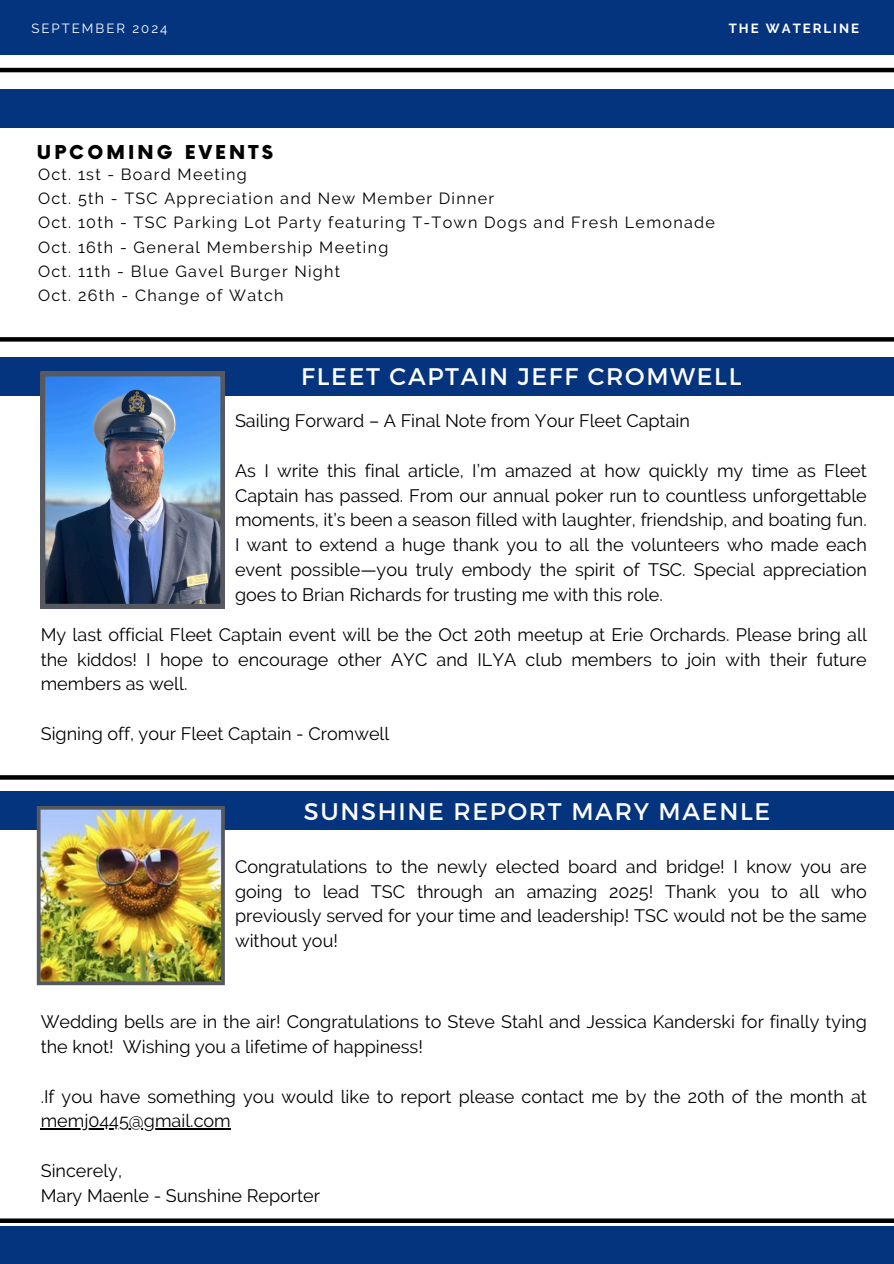
<style>
.page{position:relative;width:894px;height:1264px;background:#fff}
.page>*{position:absolute;margin:0;border:0;box-sizing:border-box;transform-origin:0 0}
.t1{font:24px "Montserrat";letter-spacing:.07em;color:#fff}
.t2{font:900 18.6px "Now";letter-spacing:.17em;color:#000}
.t3{font:18px/24.8px "Raleway";color:#000;text-align:justify}
.t4{font:16.05px/24.2px "Raleway";letter-spacing:.08em;color:#000}
.t5{font:13.2px "Raleway";letter-spacing:.15em;color:#fff}
.t6{font:700 13.2px "Raleway";letter-spacing:.15em;color:#fff}
</style>
<div class="page">
<div style="left:0;top:357px;width:893px;height:38px;background:#05347e"></div>
<div style="left:0;top:1226px;width:893px;height:37px;background:#05347e"></div>
<svg style="left:0;top:337px;width:893px;height:4px;fill:#000"></svg>
<div style="left:0;top:0;width:893px;height:54px;background:#05347e"></div>
<svg style="left:0;top:1218px;width:893px;height:4px;fill:#000"></svg>
<svg style="left:0;top:775px;width:893px;height:4px;fill:#000"></svg>
<div style="left:0;top:791px;width:893px;height:38px;background:#05347e"></div>
<img style="left:37px;top:806px;width:188px;height:179px">
<img style="left:41px;top:372px;width:184px;height:236px">
<hr style="left:41px;top:1128px;width:190px;height:1px;background:#000">
<div style="left:0;top:89px;width:893px;height:38px;background:#05347e"></div>
<hr style="left:0;top:68px;width:893px;height:4px;background:#000">
<p class="t5" style="left:31px;top:21px;width:137px">SEPTEMBER 2024</p>
<h5 class="t6" style="left:728px;top:21px;width:132px">THE WATERLINE</h5>
<h3 class="t2" style="left:37px;top:142px;width:238px">UPCOMING EVENTS</h3>
<p class="t4" style="left:38px;top:162px;width:678px">Oct. 1st - Board Meeting<br>Oct. 5th - TSC Appreciation and New Member Dinner<br>Oct. 10th - TSC Parking Lot Party featuring T-Town Dogs and Fresh Lemonade Oct. 16th - General Membership Meeting<br>Oct. 11th - Blue Gavel Burger Night<br>Oct. 26th - Change of Watch</p>
<h3 class="t1" style="left:301px;top:360px;width:441px">FLEET CAPTAIN JEFF CROMWELL</h3>
<h3 class="t3" style="left:235px;top:408px;width:456px">Sailing Forward – A Final Note from Your Fleet Captain</h3>
<h3 class="t3" style="left:235px;top:458px;width:633px">As I write this final article, I’m amazed at how quickly my time as Fleet Captain has passed. From our annual poker run to countless unforgettable moments, it’s been a season filled with laughter, friendship, and boating fun.<br>I want to extend a huge thank you to all the volunteers who made each event possible—you truly embody the spirit of TSC. Special appreciation goes to Brian Richards for trusting me with this role.</h3>
<h1 class="t3" style="left:41px;top:622px;width:827px">My last official Fleet Captain event will be the Oct 20th meetup at Erie Orchards. Please bring all the kiddos! I hope to encourage other AYC and ILYA club members to join with their future members as well.</h1>
<p class="t3" style="left:41px;top:721px;width:350px">Signing off, your Fleet Captain - Cromwell</p>
<h3 class="t1" style="left:304px;top:796px;width:468px">SUNSHINE REPORT MARY MAENLE</h3>
<h3 class="t3" style="left:235px;top:854px;width:633px">Congratulations to the newly elected board and bridge! I know you are going to lead TSC through an amazing 2025! Thank you to all who previously served for your time and leadership! TSC would not be the same without you!</h3>
<h1 class="t3" style="left:41px;top:1009px;width:827px">Wedding bells are in the air! Congratulations to Steve Stahl and Jessica Kanderski for finally tying the knot! Wishing you a lifetime of happiness!</h1>
<p class="t3" style="left:41px;top:1083px;width:827px">.If you have something you would like to report please contact me by the 20th of the month at</p>
<h3 class="t3" style="left:41px;top:1108px;width:191px">memj0445@gmail.com</h3>
<h3 class="t3" style="left:41px;top:1158px;width:83px">Sincerely,</h3>
<h3 class="t3" style="left:41px;top:1182px;width:281px">Mary Maenle - Sunshine Reporter</h3>
</div>
